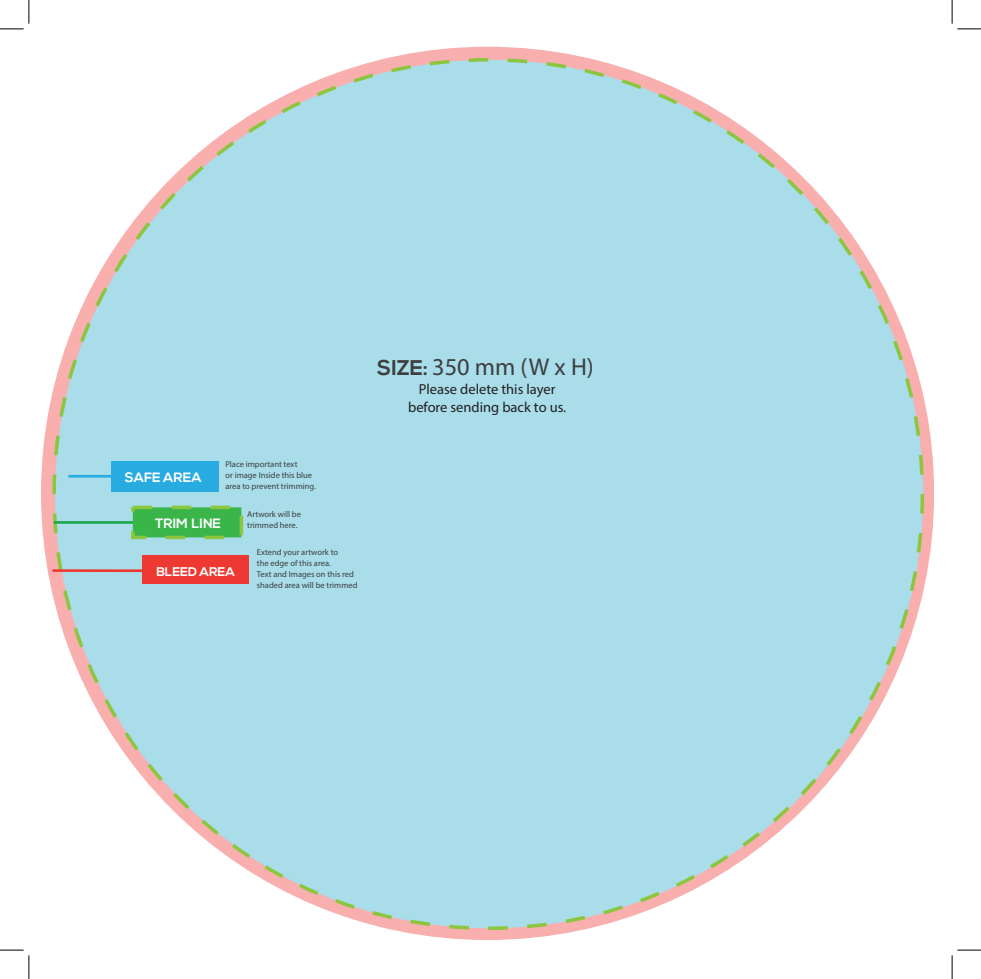
<style>
.page{position:relative;width:981px;height:979px;background:#fff}
.page>*{position:absolute;margin:0;border:0;box-sizing:border-box;transform-origin:0 0}
.t1{font:24.32px "Myriad Pro";color:#3e3e3f}
.t2{font:14.53px/17.4px "Myriad Pro";color:#231f20;text-align:center}
.t3{font:700 13.47px "Nexa";color:#fff}
.t4{font:700 12.6px "Nexa";color:#fff}
.t5{font:8.49px/11px "Myriad Pro";color:#3e3e3f}
.s1{font-family:"Nexa";font-weight:700;font-size:21.26px}
</style>
<div class="page">
<div style="left:41px;top:47px;width:893px;height:893px;background:#f8afad;border-radius:50%"></div>
<div style="left:55px;top:60px;width:868px;height:868px;background:#a8dde9;border-radius:50%"></div>
<div style="left:111px;top:461px;width:107px;height:30px;background:#28abe1"></div>
<hr style="left:68px;top:475px;width:47px;height:2px;background:#28abe1">
<hr style="left:54px;top:521px;width:88px;height:3px;background:#1ca650">
<div style="left:131px;top:505px;width:112px;height:34px;background:#3ab54a;border:4px dashed #8bc63e"></div>
<div style="left:142px;top:556px;width:107px;height:28px;background:#ee3933"></div>
<hr style="left:52px;top:569px;width:96px;height:3px;background:#ee3933">
<svg style="left:0;top:0;width:30px;height:30px"></svg>
<svg style="left:0;top:949px;width:30px;height:30px"></svg>
<svg style="left:952px;top:0;width:29px;height:30px"></svg>
<svg style="left:952px;top:949px;width:29px;height:30px"></svg>
<h3 class="t3" style="left:125px;top:469px;width:78px">SAFE AREA</h3>
<p class="t5" style="left:225px;top:459px;width:92px">Place important text<br>or image Inside this blue area to prevent trimming.</p>
<p class="t5" style="left:247px;top:509px;width:55px">Artwork will be</p>
<h3 class="t3" style="left:155px;top:515px;width:67px">TRIM LINE</h3>
<p class="t5" style="left:247px;top:520px;width:52px">trimmed here.</p>
<p class="t5" style="left:257px;top:546px;width:102px">Extend your artwork to<br>the edge of this area.<br>Text and Images on this red shaded area will be trimmed</p>
<h3 class="t4" style="left:156px;top:564px;width:80px">BLEED AREA</h3>
<h1 class="t1" style="left:377px;top:352px;width:218px"><span class="s1">SIZE:</span> 350 mm (W x H)</h1>
<h2 class="t2" style="left:408px;top:380px;width:160px">Please delete this layer before sending back to us.</h2>
</div>
